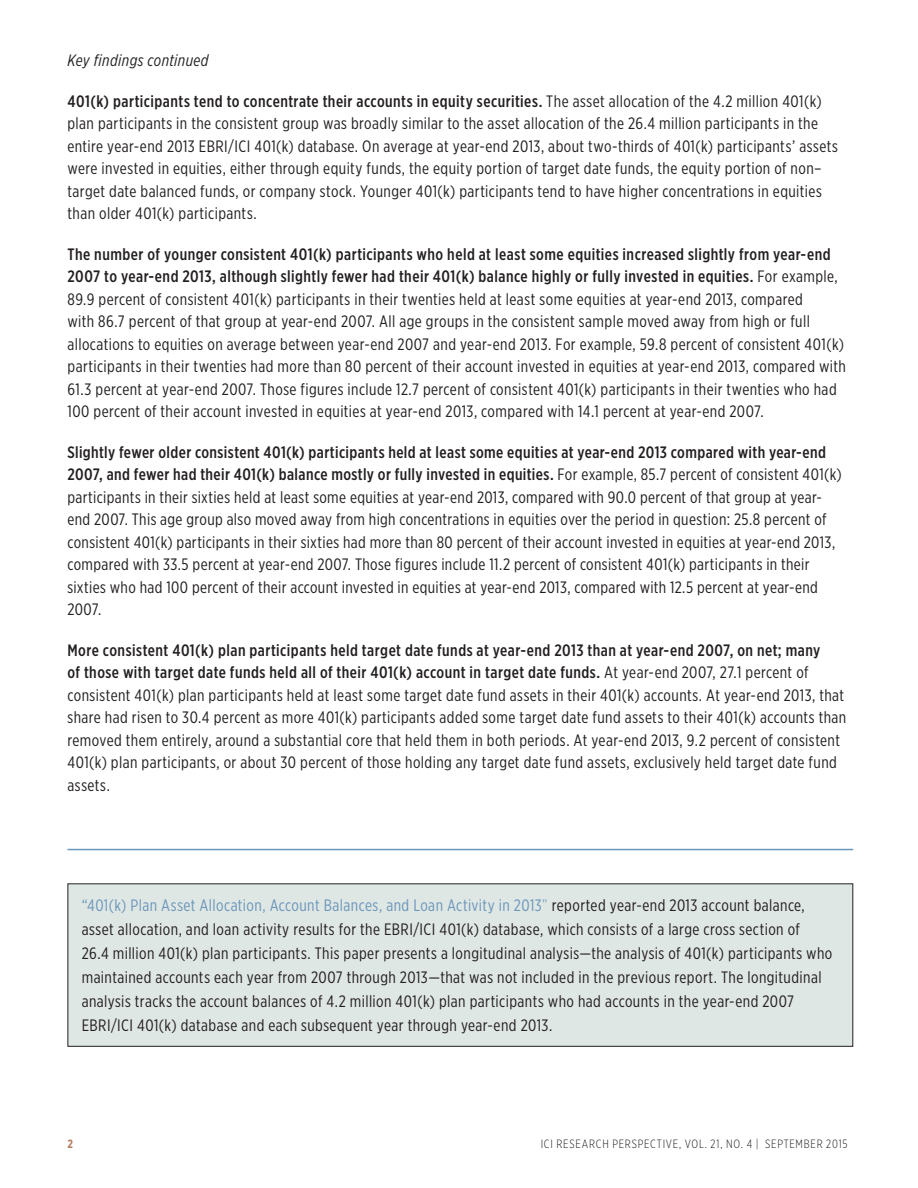
<style>
.page{position:relative;width:918px;height:1188px;background:#fff}
.page>*{position:absolute;margin:0;border:0;box-sizing:border-box;transform-origin:0 0}
.Key_Finding_Text{font:16.5px/22.5px "Gotham X Narrow";letter-spacing:.025em;color:#231f20}
.Text_-_Gotham{font:16.5px/24px "Gotham X Narrow";letter-spacing:.025em;color:#231f20}
.Text_-_Gotham-2{font:italic 16.5px "Gotham X Narrow";letter-spacing:.025em;color:#231f20}
.t1{font:300 12px "Gotham X Narrow";letter-spacing:.065em;color:#231f20}
.t2{font:700 12px "Gotham X Narrow";color:#b47d5b}
.s1{font-weight:500}
.s2{color:#6b96ba}
.s3{font-weight:300;color:#6b96ba}
</style>
<div class="page">
<div style="left:68px;top:884px;width:785px;height:162px;background:#dfe7e4"></div>
<div style="left:68px;top:883px;width:785px;height:164px;border:1px solid #231f20"></div>
<hr style="left:68px;top:849px;width:785px;height:1px;background:#6b96ba">
<p class="Text_-_Gotham-2" style="left:68px;top:50px;width:143px">Key findings continued</p>
<p class="Key_Finding_Text" style="left:68px;top:89px;width:772px"><span class="s1">401(k) participants tend to concentrate their accounts in equity securities.</span> The asset allocation of the 4.2 million 401(k) plan participants in the consistent group was broadly similar to the asset allocation of the 26.4 million participants in the entire year-end 2013 EBRI/ICI 401(k) database. On average at year-end 2013, about two-thirds of 401(k) participants’ assets were invested in equities, either through equity funds, the equity portion of target date funds, the equity portion of non– target date balanced funds, or company stock. Younger 401(k) participants tend to have higher concentrations in equities than older 401(k) participants.</p>
<p class="Key_Finding_Text" style="left:68px;top:242px;width:780px"><span class="s1">The number of younger consistent 401(k) participants who held at least some equities increased slightly from year-end 2007 to year-end 2013, although slightly fewer had their 401(k) balance highly or fully invested in equities.</span> For example, 89.9 percent of consistent 401(k) participants in their twenties held at least some equities at year-end 2013, compared<br>with 86.7 percent of that group at year-end 2007. All age groups in the consistent sample moved away from high or full allocations to equities on average between year-end 2007 and year-end 2013. For example, 59.8 percent of consistent 401(k) participants in their twenties had more than 80 percent of their account invested in equities at year-end 2013, compared with 61.3 percent at year-end 2007. Those figures include 12.7 percent of consistent 401(k) participants in their twenties who had 100 percent of their account invested in equities at year-end 2013, compared with 14.1 percent at year-end 2007.</p>
<p class="Key_Finding_Text" style="left:68px;top:440px;width:776px"><span class="s1">Slightly fewer older consistent 401(k) participants held at least some equities at year-end 2013 compared with year-end 2007, and fewer had their 401(k) balance mostly or fully invested in equities.</span> For example, 85.7 percent of consistent 401(k) participants in their sixties held at least some equities at year-end 2013, compared with 90.0 percent of that group at year&shy;end 2007. This age group also moved away from high concentrations in equities over the period in question: 25.8 percent of consistent 401(k) participants in their sixties had more than 80 percent of their account invested in equities at year-end 2013, compared with 33.5 percent at year-end 2007. Those figures include 11.2 percent of consistent 401(k) participants in their sixties who had 100 percent of their account invested in equities at year-end 2013, compared with 12.5 percent at year-end 2007.</p>
<p class="Key_Finding_Text" style="left:68px;top:638px;width:780px"><span class="s1">More consistent 401(k) plan participants held target date funds at year-end 2013 than at year-end 2007, on net; many<br>of those with target date funds held all of their 401(k) account in target date funds.</span> At year-end 2007, 27.1 percent of consistent 401(k) plan participants held at least some target date fund assets in their 401(k) accounts. At year-end 2013, that share had risen to 30.4 percent as more 401(k) participants added some target date fund assets to their 401(k) accounts than removed them entirely, around a substantial core that held them in both periods. At year-end 2013, 9.2 percent of consistent 401(k) plan participants, or about 30 percent of those holding any target date fund assets, exclusively held target date fund assets.</p>
<p class="Text_-_Gotham" style="left:82px;top:893px;width:752px"><span class="s2">“401(k) Plan Asset Allocation, Account Balances, and Loan Activity in 2013</span><span class="s3">”</span> reported year-end 2013 account balance, asset allocation, and loan activity results for the EBRI/ICI 401(k) database, which consists of a large cross section of<br>26.4 million 401(k) plan participants. This paper presents a longitudinal analysis—the analysis of 401(k) participants who maintained accounts each year from 2007 through 2013—that was not included in the previous report. The longitudinal analysis tracks the account balances of 4.2 million 401(k) plan participants who had accounts in the year-end 2007<br>EBRI/ICI 401(k) database and each subsequent year through year-end 2013.</p>
<p class="t2" style="left:68px;top:1136px;width:7px">2</p>
<p class="t1" style="left:541px;top:1136px;width:308px">ICI RESEARCH PERSPECTIVE, VOL. 21, NO. 4 | SEPTEMBER 2015</p>
</div>
